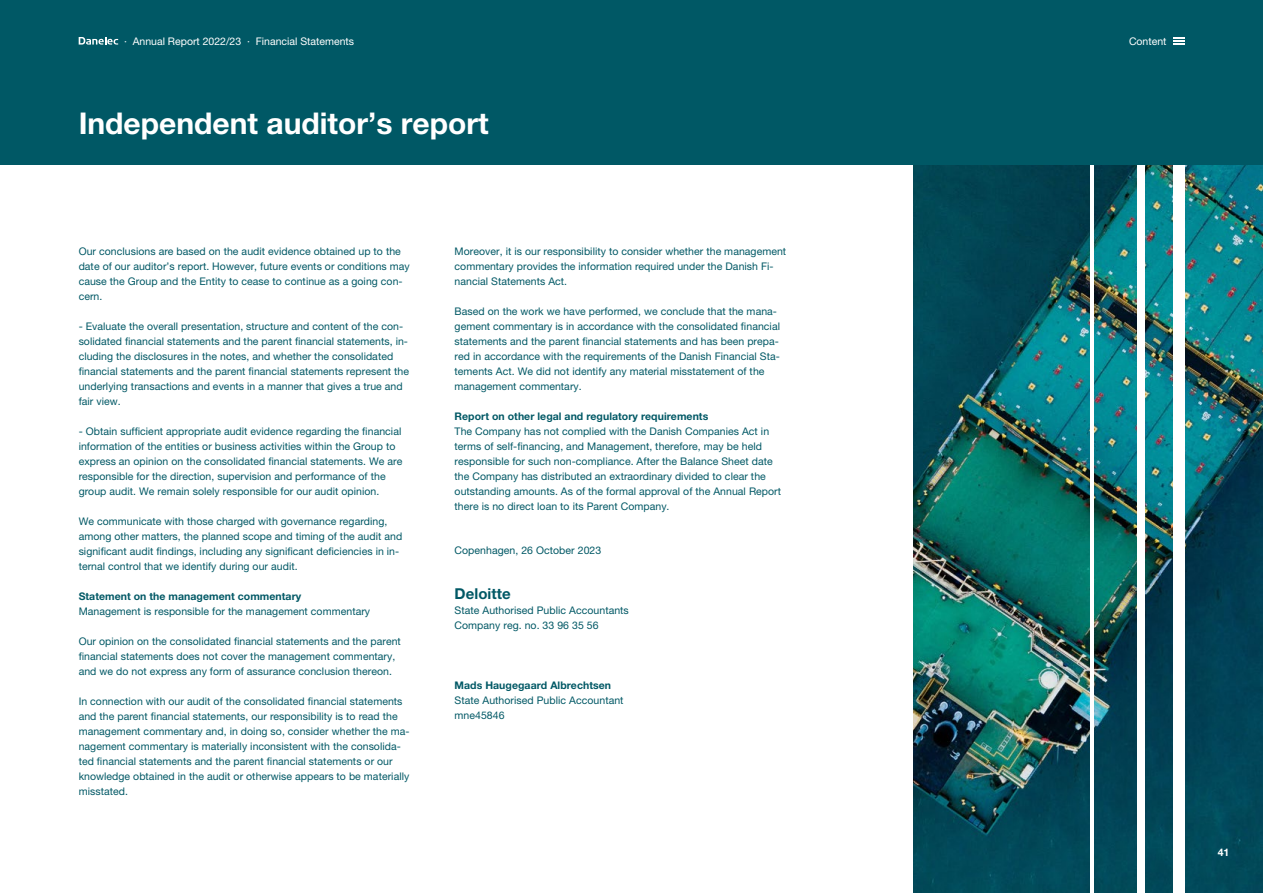
<style>
.page{position:relative;width:1263px;height:893px;background:#fff}
.page>*{position:absolute;margin:0;border:0;box-sizing:border-box;transform-origin:0 0}
.Headings__BACKEND{font:700 30px "Helvetica Neue LT Pro";color:#fff}
.Body_BOLD{font:700 15px "Helvetica Neue LT Pro";letter-spacing:.005em;color:#005865}
.Body{font:10.5px/15px "Helvetica Neue LT Pro";letter-spacing:.005em;color:#005865}
.Body_BOLD-2{font:700 10.5px "Helvetica Neue LT Pro";letter-spacing:.005em;color:#005865}
.Body_BOLD-3{font:10.5px/15px "Helvetica Neue LT Pro";letter-spacing:.005em;color:#005865}
.t1{font:10.5px "Helvetica Neue LT Pro";color:#fff}
.Subheading{font:700 10.5px "Helvetica Neue LT Pro";color:#fff}
.s1{font-weight:700}
</style>
<div class="page">
<img style="left:913px;top:165px;width:350px;height:728px">
<hr style="left:1090px;top:0;width:4px;height:893px;background:#fff">
<div style="left:1137px;top:0;width:8px;height:893px;background:#fff"></div>
<div style="left:1173px;top:0;width:11px;height:893px;background:#fff"></div>
<div style="left:0;top:0;width:1263px;height:165px;background:#005865"></div>
<svg style="left:79px;top:37px;width:39px;height:8px"></svg>
<svg style="left:1173px;top:37px;width:11px;height:8px"></svg>
<p class="t1" style="left:124px;top:35px;width:232px">· Annual Report 2022/23 · Financial Statements</p>
<p class="t1" style="left:1129px;top:35px;width:39px">Content</p>
<p class="Headings__BACKEND" style="left:79px;top:105px;width:411px">Independent auditor’s report</p>
<p class="Body" style="left:79px;top:244px;width:333px">Our conclusions are based on the audit evidence obtained up to the date of our auditor’s report. However, future events or conditions may cause the Group and the Entity to cease to continue as a going con&shy;cern.</p>
<p class="Body" style="left:79px;top:319px;width:332px">- Evaluate the overall presentation, structure and content of the con&shy;solidated financial statements and the parent financial statements, in&shy;cluding the disclosures in the notes, and whether the consolidated financial statements and the parent financial statements represent the underlying transactions and events in a manner that gives a true and fair view.</p>
<p class="Body" style="left:79px;top:424px;width:325px">- Obtain sufficient appropriate audit evidence regarding the financial information of the entities or business activities within the Group to express an opinion on the consolidated financial statements. We are responsible for the direction, supervision and performance of the group audit. We remain solely responsible for our audit opinion.</p>
<p class="Body" style="left:79px;top:514px;width:325px">We communicate with those charged with governance regarding, among other matters, the planned scope and timing of the audit and significant audit findings, including any significant deficiencies in in&shy;ternal control that we identify during our audit.</p>
<p class="Body_BOLD-2" style="left:79px;top:590px;width:224px">Statement on the management commentary</p>
<p class="Body" style="left:79px;top:604px;width:293px">Management is responsible for the management commentary</p>
<p class="Body" style="left:79px;top:634px;width:324px">Our opinion on the consolidated financial statements and the parent financial statements does not cover the management commentary, and we do not express any form of assurance conclusion thereon.</p>
<p class="Body" style="left:79px;top:694px;width:332px">In connection with our audit of the consolidated financial statements and the parent financial statements, our responsibility is to read the management commentary and, in doing so, consider whether the ma&shy;nagement commentary is materially inconsistent with the consolida&shy;ted financial statements and the parent financial statements or our knowledge obtained in the audit or otherwise appears to be materially misstated.</p>
<p class="Body" style="left:455px;top:244px;width:333px">Moreover, it is our responsibility to consider whether the management commentary provides the information required under the Danish Fi&shy;nancial Statements Act.</p>
<p class="Body" style="left:455px;top:304px;width:327px">Based on the work we have performed, we conclude that the mana&shy;gement commentary is in accordance with the consolidated financial statements and the parent financial statements and has been prepa&shy;red in accordance with the requirements of the Danish Financial Sta&shy;tements Act. We did not identify any material misstatement of the management commentary.</p>
<p class="Body_BOLD-2" style="left:455px;top:410px;width:255px">Report on other legal and regulatory requirements</p>
<p class="Body" style="left:455px;top:424px;width:316px">The Company has not complied with the Danish Companies Act in</p>
<p class="Body" style="left:455px;top:439px;width:309px">terms of self-financing, and Management, therefore, may be held</p>
<p class="Body" style="left:455px;top:454px;width:320px">responsible for such non-compliance. After the Balance Sheet date</p>
<p class="Body" style="left:455px;top:469px;width:313px">the Company has distributed an extraordinary divided to clear the</p>
<p class="Body" style="left:455px;top:484px;width:328px">outstanding amounts. As of the formal approval of the Annual Report</p>
<p class="Body" style="left:455px;top:499px;width:216px">there is no direct loan to its Parent Company.</p>
<p class="Body" style="left:455px;top:542px;width:148px">Copenhagen, 26 October 2023</p>
<p class="Body_BOLD" style="left:455px;top:584px;width:58px">Deloitte</p>
<p class="Body" style="left:455px;top:602px;width:176px">State Authorised Public Accountants<br>Company reg. no. 33 96 35 56</p>
<p class="Body_BOLD-3" style="left:455px;top:677px;width:170px"><span class="s1">Mads Haugegaard Albrechtsen<br></span>State Authorised Public Accountant mne45846</p>
<p class="Subheading" style="left:1218px;top:846px;width:13px">41</p>
</div>
